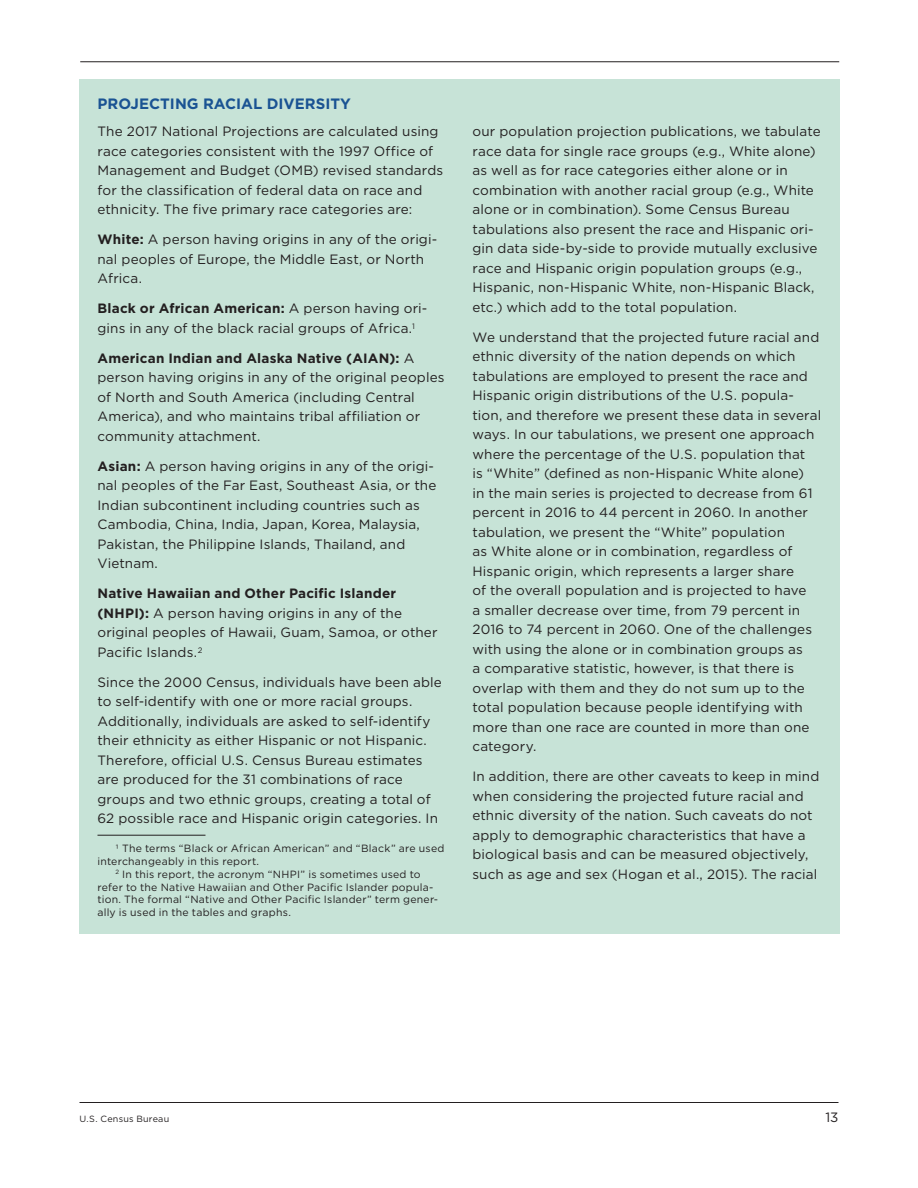
<style>
.page{position:relative;width:918px;height:1188px;background:#fff}
.page>*{position:absolute;margin:0;border:0;box-sizing:border-box;transform-origin:0 0}
.subhead1{font:700 15px "Gotham";color:#1a5393}
.body_text{font:13.5px/19.5px "Gotham";letter-spacing:.01em;color:#231f20}
.footnote{font:10.5px/12.8px "Gotham";letter-spacing:.02em;color:#231f20}
.t1{font:9px "Gotham";letter-spacing:.025em;color:#231f20}
.s1{font-weight:700}
</style>
<div class="page">
<hr style="left:80px;top:1102px;width:758px;height:1px;background:#231f20">
<hr style="left:80px;top:61px;width:759px;height:1px;background:#231f20">
<div style="left:79px;top:80px;width:761px;height:854px;background:#c7e3d7"></div>
<hr style="left:97px;top:835px;width:108px;height:1px;background:#231f20">
<p class="subhead1" style="left:97px;top:94px;width:255px">PROJECTING RACIAL DIVERSITY</p>
<p class="body_text" style="left:97px;top:122px;width:347px">The 2017 National Projections are calculated using race categories consistent with the 1997 Office of Management and Budget (OMB) revised standards for the classification of federal data on race and ethnicity. The five primary race categories are:</p>
<p class="body_text" style="left:97px;top:230px;width:341px"><span class="s1">White:</span> A person having origins in any of the origi&shy;nal peoples of Europe, the Middle East, or North<br>Africa.</p>
<p class="body_text" style="left:97px;top:299px;width:331px"><span class="s1">Black or African American:</span> A person having ori&shy;gins in any of the black racial groups of Africa.<sup>1</sup></p>
<p class="body_text" style="left:97px;top:348px;width:349px"><span class="s1">American Indian and Alaska Native (AIAN):</span> A person having origins in any of the original peoples of North and South America (including Central America), and who maintains tribal affiliation or community attachment.</p>
<p class="body_text" style="left:97px;top:456px;width:340px"><span class="s1">Asian:</span> A person having origins in any of the origi&shy;nal peoples of the Far East, Southeast Asia, or the Indian subcontinent including countries such as Cambodia, China, India, Japan, Korea, Malaysia, Pakistan, the Philippine Islands, Thailand, and Vietnam.</p>
<p class="body_text" style="left:97px;top:584px;width:342px"><span class="s1">Native Hawaiian and Other Pacific Islander (NHPI):</span> A person having origins in any of the original peoples of Hawaii, Guam, Samoa, or other Pacific Islands.<sup>2</sup></p>
<p class="body_text" style="left:97px;top:672px;width:346px">Since the 2000 Census, individuals have been able to self-identify with one or more racial groups.<br>Additionally, individuals are asked to self-identify their ethnicity as either Hispanic or not Hispanic.<br>Therefore, official U.S. Census Bureau estimates are produced for the 31 combinations of race groups and two ethnic groups, creating a total of 62 possible race and Hispanic origin categories. In</p>
<p class="footnote" style="left:98px;top:842px;width:348px;text-indent:18px">1 The terms “Black or African American” and “Black” are used interchangeably in this report.</p>
<p class="footnote" style="left:97px;top:868px;width:342px;text-indent:18px"><sup>2</sup> In this report, the acronym “NHPI” is sometimes used to refer to the Native Hawaiian and Other Pacific Islander popula&shy;tion. The formal “Native and Other Pacific Islander” term gener&shy;ally is used in the tables and graphs.</p>
<p class="body_text" style="left:472px;top:122px;width:350px">our population projection publications, we tabulate race data for single race groups (e.g., White alone) as well as for race categories either alone or in combination with another racial group (e.g., White alone or in combination). Some Census Bureau tabulations also present the race and Hispanic ori&shy;gin data side-by-side to provide mutually exclusive race and Hispanic origin population groups (e.g., Hispanic, non-Hispanic White, non-Hispanic Black, etc.) which add to the total population.</p>
<p class="body_text" style="left:472px;top:327px;width:350px">We understand that the projected future racial and ethnic diversity of the nation depends on which tabulations are employed to present the race and Hispanic origin distributions of the U.S. popula&shy;tion, and therefore we present these data in several ways. In our tabulations, we present one approach where the percentage of the U.S. population that<br>is “White” (defined as non-Hispanic White alone)<br>in the main series is projected to decrease from 61 percent in 2016 to 44 percent in 2060. In another tabulation, we present the “White” population<br>as White alone or in combination, regardless of Hispanic origin, which represents a larger share<br>of the overall population and is projected to have<br>a smaller decrease over time, from 79 percent in 2016 to 74 percent in 2060. One of the challenges with using the alone or in combination groups as<br>a comparative statistic, however, is that there is overlap with them and they do not sum up to the total population because people identifying with more than one race are counted in more than one category.</p>
<p class="body_text" style="left:472px;top:767px;width:348px">In addition, there are other caveats to keep in mind when considering the projected future racial and ethnic diversity of the nation. Such caveats do not apply to demographic characteristics that have a biological basis and can be measured objectively, such as age and sex (Hogan et al., 2015). The racial</p>
<p class="t1" style="left:80px;top:1113px;width:91px">U.S. Census Bureau</p>
<p class="body_text" style="left:825px;top:1107px;width:15px">13</p>
</div>
